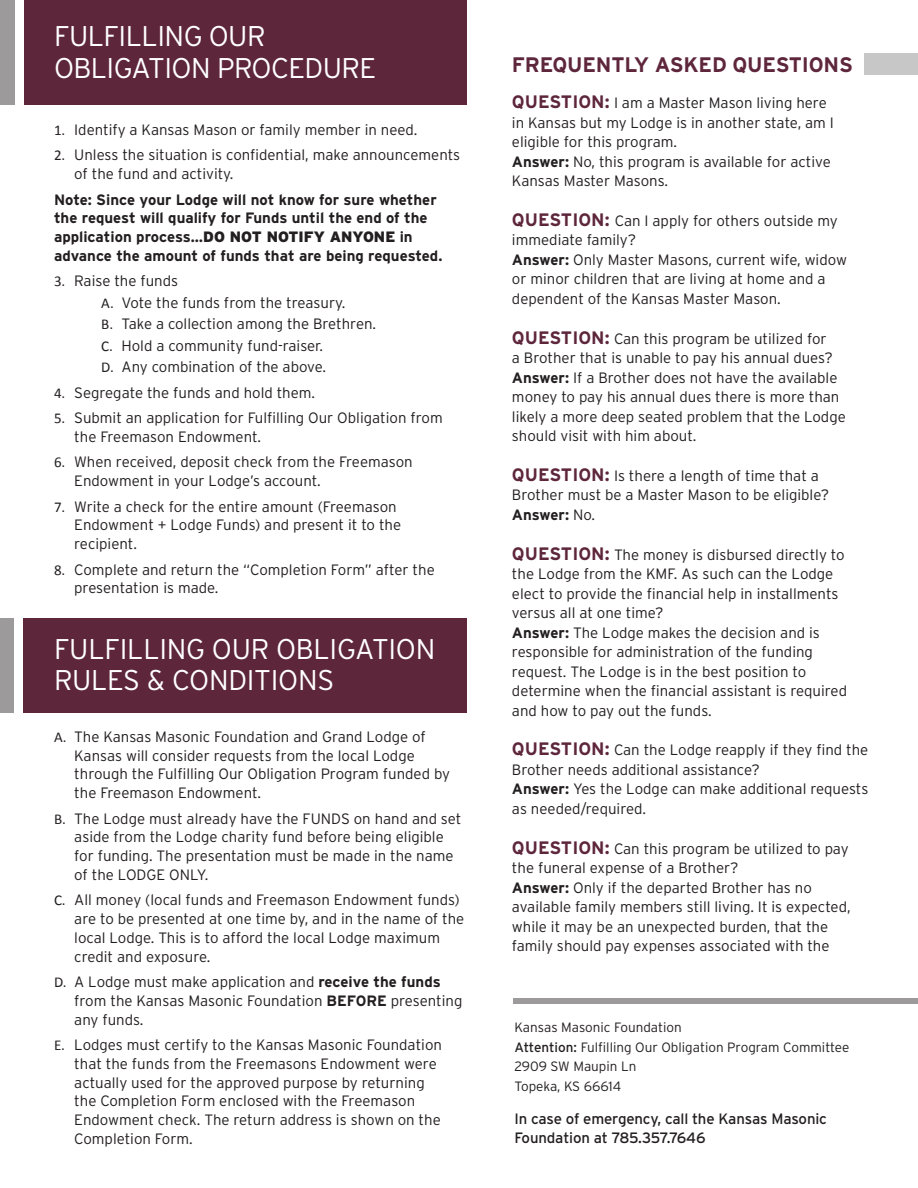
<style>
.page{position:relative;width:918px;height:1188px;background:#fff}
.page>*{position:absolute;margin:0;border:0;box-sizing:border-box;transform-origin:0 0}
.List_Paragraph{font:300 28.5px/31.5px "Interstate";letter-spacing:-.02em;color:#fff}
.List_Paragraph-2{font:700 21px "Interstate";letter-spacing:-.01em;color:#5e263b}
.List_Paragraph-3{font:300 15px/19.5px "Interstate";color:#231f20}
.List_Paragraph-4{font:700 15px/18.8px "Interstate";color:#231f20}
.t1{font:15px/19.5px "Interstate";letter-spacing:-.01em;color:#231f20}
.t2{font:300 13.5px "Interstate";color:#231f20}
.s1{font-family:"Calibri";font-weight:400}
.s2{font-weight:900}
.s3{font-weight:700}
.s4{font-weight:700;font-size:18px;color:#5e263b}
.s5{font-weight:300}
.s6{font-weight:400}
</style>
<div class="page">
<div style="left:513px;top:998px;width:405px;height:6px;background:#9c9a9b"></div>
<div style="left:0;top:0;width:15px;height:104px;background:#9c9a9b"></div>
<div style="left:0;top:618px;width:14px;height:94px;background:#9c9a9b"></div>
<div style="left:24px;top:0;width:443px;height:104px;background:#5e263b"></div>
<div style="left:23px;top:618px;width:444px;height:94px;background:#5e263b"></div>
<div style="left:864px;top:53px;width:54px;height:22px;background:#c8c7c7"></div>
<p class="List_Paragraph" style="left:54px;top:20px;width:324px">FULFILLING OUR<br>OBLIGATION PROCEDURE</p>
<p class="List_Paragraph-3" style="left:54px;top:120px;width:365px"><span class="s1">1.</span> Identify a Kansas Mason or family member in need.</p>
<p class="List_Paragraph-3" style="left:74px;top:146px;width:388px;line-height:18.8px;text-indent:-20px"><span class="s1">2.</span> Unless the situation is confidential, make announcements of the fund and activity.</p>
<p class="List_Paragraph-4" style="left:54px;top:190px;width:390px">Note: Since your Lodge will not know for sure whether the request will qualify for Funds until the end of the application process…<span class="s2">DO NOT NOTIFY ANYONE</span> in advance the amount of funds that are being requested.</p>
<p class="List_Paragraph-3" style="left:54px;top:271px;width:126px"><span class="s1">3.</span> Raise the funds</p>
<p class="List_Paragraph-3" style="left:101px;top:293px;width:246px"><span class="s1">A.</span> Vote the funds from the treasury.</p>
<p class="List_Paragraph-3" style="left:101px;top:314px;width:276px"><span class="s1">B.</span> Take a collection among the Brethren.</p>
<p class="List_Paragraph-3" style="left:101px;top:336px;width:223px"><span class="s1">C.</span> Hold a community fund-raiser.</p>
<p class="List_Paragraph-3" style="left:101px;top:357px;width:226px"><span class="s1">D.</span> Any combination of the above.</p>
<p class="List_Paragraph-3" style="left:54px;top:383px;width:263px"><span class="s1">4.</span> Segregate the funds and hold them.</p>
<p class="List_Paragraph-3" style="left:74px;top:408px;width:370px;line-height:18.8px;text-indent:-20px"><span class="s1">5.</span> Submit an application for Fulfilling Our Obligation from the Freemason Endowment.</p>
<p class="List_Paragraph-3" style="left:74px;top:453px;width:340px;line-height:18.8px;text-indent:-20px"><span class="s1">6.</span> When received, deposit check from the Freemason<br>Endowment in your Lodge’s account.</p>
<p class="List_Paragraph-3" style="left:74px;top:497px;width:328px;line-height:18.8px;text-indent:-20px"><span class="s1">7.</span> Write a check for the entire amount (Freemason<br>Endowment + Lodge Funds) and present it to the recipient.</p>
<p class="List_Paragraph-3" style="left:74px;top:560px;width:362px;line-height:18.8px;text-indent:-20px"><span class="s1">8.</span> Complete and return the “Completion Form” after the presentation is made.</p>
<p class="List_Paragraph" style="left:54px;top:633px;width:383px">FULFILLING OUR OBLIGATION</p>
<p class="List_Paragraph" style="left:54px;top:664px;width:282px">RULES &amp; CONDITIONS</p>
<p class="List_Paragraph-3" style="left:74px;top:727px;width:377px;line-height:18.8px;text-indent:-20px"><span class="s1">A.</span> The Kansas Masonic Foundation and Grand Lodge of Kansas will consider requests from the local Lodge through the Fulfilling Our Obligation Program funded by the Freemason Endowment.</p>
<p class="List_Paragraph-3" style="left:74px;top:809px;width:389px;line-height:18.8px;text-indent:-20px"><span class="s1">B.</span> The Lodge must already have the FUNDS on hand and set aside from the Lodge charity fund before being eligible for funding. The presentation must be made in the name of the LODGE ONLY.</p>
<p class="List_Paragraph-3" style="left:74px;top:891px;width:392px;line-height:18.8px;text-indent:-20px"><span class="s1">C.</span> All money (local funds and Freemason Endowment funds) are to be presented at one time by, and in the name of the local Lodge. This is to afford the local Lodge maximum credit and exposure.</p>
<p class="List_Paragraph-3" style="left:74px;top:972px;width:390px;line-height:18.8px;text-indent:-20px"><span class="s1">D.</span> A Lodge must make application and <span class="s3">receive the funds </span>from the Kansas Masonic Foundation <span class="s3">BEFORE</span> presenting any funds.</p>
<p class="List_Paragraph-3" style="left:74px;top:1035px;width:369px;line-height:18.8px;text-indent:-20px"><span class="s1">E.</span> Lodges must certify to the Kansas Masonic Foundation that the funds from the Freemasons Endowment were actually used for the approved purpose by returning the Completion Form enclosed with the Freemason Endowment check. The return address is shown on the Completion Form.</p>
<p class="List_Paragraph-2" style="left:512px;top:53px;width:342px">FREQUENTLY ASKED QUESTIONS</p>
<p class="List_Paragraph-3" style="left:512px;top:93px;width:323px"><span class="s4">QUESTION:</span> I am a Master Mason living here in Kansas but my Lodge is in another state, am I eligible for this program.</p>
<p class="List_Paragraph-3" style="left:512px;top:151px;width:320px"><span class="s3">Answer:</span> No, this program is available for active<br>Kansas Master Masons.</p>
<p class="List_Paragraph-3" style="left:512px;top:211px;width:327px"><span class="s4">QUESTION:</span> Can I apply for others outside my immediate family?</p>
<p class="List_Paragraph-3" style="left:512px;top:250px;width:336px"><span class="s3">Answer:</span> Only Master Masons, current wife, widow or minor children that are living at home and a dependent of the Kansas Master Mason.</p>
<p class="List_Paragraph-3" style="left:512px;top:328px;width:322px"><span class="s4">QUESTION:</span> Can this program be utilized for a Brother that is unable to pay his annual dues?</p>
<p class="List_Paragraph-3" style="left:512px;top:367px;width:335px"><span class="s3">Answer:</span> If a Brother does not have the available money to pay his annual dues there is more than likely a more deep seated problem that the Lodge should visit with him about.</p>
<p class="List_Paragraph-3" style="left:512px;top:466px;width:319px"><span class="s4">QUESTION:</span> Is there a length of time that a<br>Brother must be a Master Mason to be eligible?</p>
<p class="List_Paragraph-4" style="left:512px;top:505px;width:85px">Answer: <span class="s5">No.</span></p>
<p class="List_Paragraph-3" style="left:512px;top:544px;width:334px"><span class="s4">QUESTION:</span> The money is disbursed directly to the Lodge from the KMF. As such can the Lodge elect to provide the financial help in installments versus all at one time?</p>
<p class="List_Paragraph-3" style="left:512px;top:622px;width:337px"><span class="s3">Answer:</span> The Lodge makes the decision and is responsible for administration of the funding request. The Lodge is in the best position to determine when the financial assistant is required and how to pay out the funds.</p>
<p class="List_Paragraph-3" style="left:512px;top:740px;width:358px"><span class="s4">QUESTION:</span> Can the Lodge reapply if they find the<br>Brother needs additional assistance?</p>
<p class="List_Paragraph-3" style="left:512px;top:779px;width:358px"><span class="s3">Answer:</span> Yes the Lodge can make additional requests as needed/required.</p>
<p class="List_Paragraph-3" style="left:512px;top:838px;width:338px"><span class="s4">QUESTION:</span> Can this program be utilized to pay the funeral expense of a Brother?</p>
<p class="List_Paragraph-3" style="left:512px;top:877px;width:340px"><span class="s3">Answer:</span> Only if the departed Brother has no available family members still living. It is expected, while it may be an unexpected burden, that the family should pay expenses associated with the</p>
<p class="t2" style="left:514px;top:1020px;width:169px">Kansas Masonic Foundation</p>
<p class="t2" style="left:514px;top:1039px;width:336px"><span class="s6">Attention:</span> Fulfilling Our Obligation Program Committee</p>
<p class="t2" style="left:514px;top:1059px;width:123px">2909 SW Maupin Ln</p>
<p class="t2" style="left:514px;top:1078px;width:108px">Topeka, KS 66614</p>
<p class="t1" style="left:514px;top:1108px;width:314px">In case of emergency, call the Kansas Masonic<br>Foundation at 785.357.7646</p>
</div>
